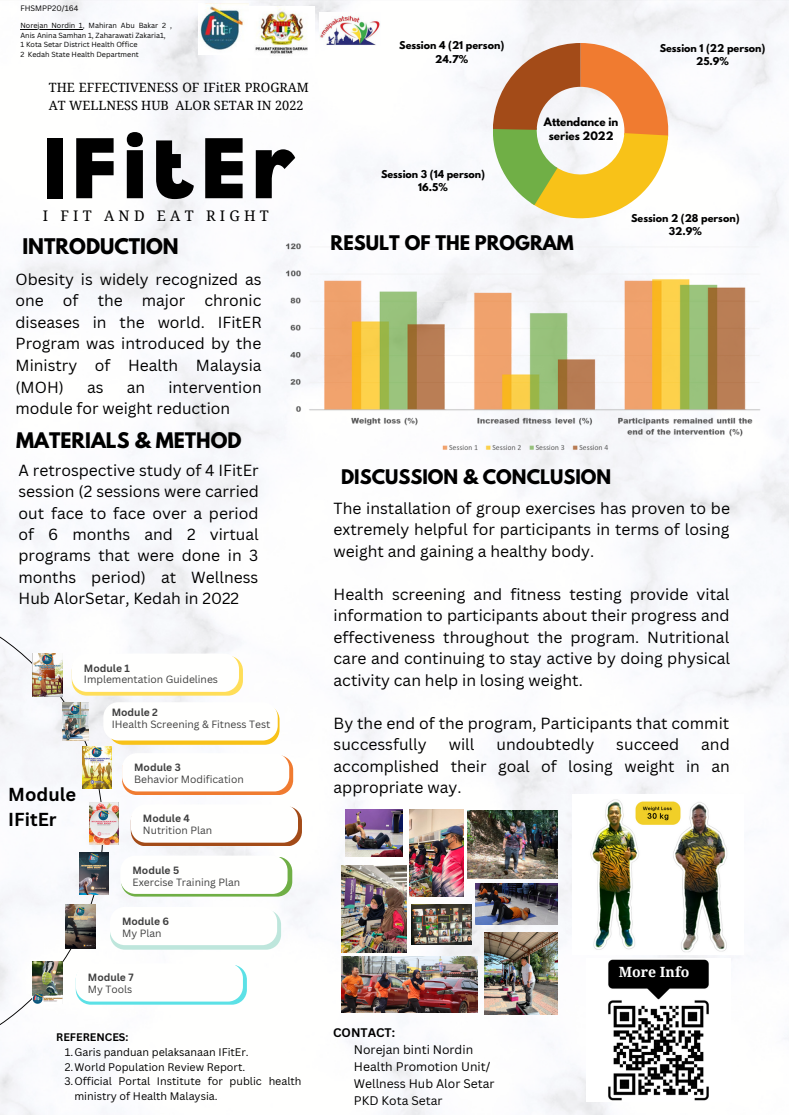
<style>
.page{position:relative;width:789px;height:1115px;background:#fff}
.page>*{position:absolute;margin:0;border:0;box-sizing:border-box;transform-origin:0 0}
.t1{font:900 semi-condensed 84px "Bernoru";letter-spacing:.075em;color:#000}
.t2{font:700 19.12px "League Spartan";color:#000}
.t3{font:700 19px "League Spartan";color:#000}
.t4{font:700 18.25px/25.4px "Canva Sans";color:#000}
.t5{font:700 17.88px "League Spartan";color:#000}
.t6{font:15.62px/21.5px "Canva Sans";color:#000;text-align:justify}
.t7{font:14.62px "Noto Serif";letter-spacing:.29em;color:#000}
.t8{font:700 14.12px "Noto Serif";color:#fff}
.t9{font:12.75px/17.9px "Noto Serif";color:#000}
.t10{font:12.12px "Canva Sans";color:#000}
.t11{font:700 12.12px "Canva Sans";color:#000}
.t12{font:10.75px/15px "Canva Sans";color:#000}
.t13{font:700 10.75px "Canva Sans";color:#000}
.t14{font:700 10.38px/13.8px "League Spartan";color:#000;text-align:center}
.t15{font:10.25px "Canva Sans";color:#404040}
.t16{font:700 10.25px "Canva Sans";color:#404040}
.t17{font:700 9.62px "League Spartan";color:#000}
.t18{font:7.62px "Canva Sans";color:#000}
.t19{font:7.25px/9.6px "Canva Sans";color:#000}
</style>
<div class="page">
<img style="left:0;top:0;width:788px;height:1115px">
<svg style="left:493px;top:43px;width:175px;height:175px"></svg>
<img style="left:341px;top:956px;width:136px;height:57px">
<img style="left:341px;top:866px;width:65px;height:86px">
<img style="left:409px;top:810px;width:55px;height:86px">
<img style="left:345px;top:810px;width:57px;height:47px">
<img style="left:411px;top:904px;width:60px;height:40px">
<img style="left:233px;top:7px;width:81px;height:51px">
<img style="left:587px;top:958px;width:143px;height:144px">
<img style="left:475px;top:883px;width:82px;height:42px">
<img style="left:484px;top:933px;width:73px;height:81px">
<svg style="left:0;top:596px;width:103px;height:469px"></svg>
<svg style="left:72px;top:653px;width:171px;height:42px"></svg>
<img style="left:33px;top:654px;width:30px;height:42px">
<img style="left:89px;top:802px;width:29px;height:43px">
<img style="left:33px;top:961px;width:30px;height:42px">
<img style="left:62px;top:703px;width:27px;height:37px">
<img style="left:79px;top:853px;width:29px;height:41px">
<img style="left:83px;top:746px;width:29px;height:43px">
<img style="left:65px;top:904px;width:30px;height:44px">
<svg style="left:103px;top:702px;width:176px;height:43px"></svg>
<svg style="left:122px;top:753px;width:171px;height:42px"></svg>
<svg style="left:131px;top:804px;width:171px;height:42px"></svg>
<svg style="left:120px;top:855px;width:172px;height:41px"></svg>
<svg style="left:110px;top:907px;width:171px;height:42px"></svg>
<svg style="left:76px;top:963px;width:171px;height:41px"></svg>
<img style="left:468px;top:811px;width:89px;height:67px">
<img style="left:573px;top:795px;width:170px;height:159px">
<img style="left:199px;top:4px;width:49px;height:50px">
<img style="left:319px;top:13px;width:61px;height:32px">
<img style="left:282px;top:238px;width:483px;height:220px">
<hr style="left:20px;top:29px;width:63px;height:1px;background:#000">
<p class="t18" style="left:20px;top:3px;width:59px">FHSMPP20/164</p>
<p class="t19" style="left:20px;top:21px;width:153px">Norejan Nordin 1, Mahiran Abu Bakar 2 ,<br>Anis Anina Samhan 1, Zaharawati Zakaria1,</p>
<p class="t19" style="left:20px;top:40px;width:119px">1 Kota Setar District Health Office</p>
<p class="t19" style="left:20px;top:49px;width:120px">2 Kedah State Health Department</p>
<p class="t9" style="left:49px;top:78px;width:261px">THE EFFECTIVENESS OF IFitER PROGRAM<br>AT WELLNESS HUB ALOR SETAR IN 2022</p>
<p class="t1" style="left:44px;top:120px;width:254px">IFitEr</p>
<p class="t7" style="left:43px;top:206px;width:227px">I FIT AND EAT RIGHT</p>
<p class="t2" style="left:22px;top:237px;width:158px">INTRODUCTION</p>
<p class="t6" style="left:16px;top:268px;width:248px">Obesity is widely recognized as one of the major chronic diseases in the world. IFitER Program was introduced by the Ministry of Health Malaysia (MOH)</p>
<p class="t6" style="left:16px;top:376px;width:248px;text-indent:153px">intervention module for weight reduction</p>
<p class="t6" style="left:87px;top:376px;width:18px">as</p>
<p class="t6" style="left:127px;top:376px;width:20px">an</p>
<p class="t3" style="left:16px;top:431px;width:227px">MATERIALS &amp; METHOD</p>
<p class="t6" style="left:18px;top:459px;width:242px">A retrospective study of 4 IFitEr session (2 sessions were carried out face to face over a period of 6 months and 2 virtual programs that were done in 3 months period) at Wellness Hub AlorSetar, Kedah in 2022</p>
<p class="t4" style="left:8px;top:781px;width:69px">Module<br>IFitEr</p>
<p class="t16" style="left:84px;top:660px;width:47px">Module 1</p>
<p class="t15" style="left:84px;top:672px;width:136px">Implementation Guidelines</p>
<p class="t16" style="left:112px;top:705px;width:48px">Module 2</p>
<p class="t15" style="left:112px;top:717px;width:160px">IHealth Screening &amp; Fitness Test</p>
<p class="t16" style="left:134px;top:760px;width:48px">Module 3</p>
<p class="t15" style="left:134px;top:772px;width:111px">Behavior Modification</p>
<p class="t16" style="left:143px;top:811px;width:48px">Module 4</p>
<p class="t15" style="left:143px;top:823px;width:71px">Nutrition Plan</p>
<p class="t16" style="left:132px;top:862px;width:48px">Module 5</p>
<p class="t15" style="left:132px;top:874px;width:109px">Exercise Training Plan</p>
<p class="t16" style="left:122px;top:914px;width:49px">Module 6</p>
<p class="t15" style="left:122px;top:926px;width:41px">My Plan</p>
<p class="t16" style="left:88px;top:970px;width:47px">Module 7</p>
<p class="t15" style="left:88px;top:982px;width:46px">My Tools</p>
<p class="t17" style="left:399px;top:41px;width:106px">Session 4 (21 person)</p>
<p class="t17" style="left:435px;top:54px;width:34px">24.7%</p>
<p class="t17" style="left:659px;top:43px;width:107px">Session 1 (22 person)</p>
<p class="t17" style="left:696px;top:57px;width:34px">25.9%</p>
<p class="t17" style="left:381px;top:169px;width:106px">Session 3 (14 person)</p>
<p class="t17" style="left:418px;top:182px;width:31px">16.5%</p>
<p class="t14" style="left:544px;top:116px;width:76px">Attendance in series 2022</p>
<p class="t5" style="left:330px;top:233px;width:245px">RESULT OF THE PROGRAM</p>
<p class="t17" style="left:631px;top:213px;width:110px">Session 2 (28 person)</p>
<p class="t17" style="left:668px;top:226px;width:34px">32.9%</p>
<p class="t5" style="left:341px;top:467px;width:271px">DISCUSSION &amp; CONCLUSION</p>
<p class="t6" style="left:333px;top:497px;width:398px">The installation of group exercises has proven to be extremely helpful for participants in terms of losing weight and gaining a healthy body.</p>
<p class="t6" style="left:333px;top:583px;width:398px">Health screening and fitness testing provide vital information to participants about their progress and effectiveness throughout the program. Nutritional care and continuing to stay active by doing physical activity can help in losing weight.</p>
<p class="t6" style="left:333px;top:712px;width:397px">By the end of the program, Participants that commit successfully</p>
<p class="t6" style="left:333px;top:733px;width:398px;text-indent:367px">and accomplished their goal of losing weight in an appropriate way.</p>
<p class="t6" style="left:448px;top:733px;width:27px">will</p>
<p class="t6" style="left:496px;top:733px;width:99px">undoubtedly</p>
<p class="t6" style="left:616px;top:733px;width:64px">succeed</p>
<p class="t8" style="left:618px;top:961px;width:72px">More Info</p>
<p class="t13" style="left:56px;top:1029px;width:74px">REFERENCES:</p>
<p class="t11" style="left:333px;top:1024px;width:63px">CONTACT:</p>
<p class="t10" style="left:354px;top:1041px;width:121px">Norejan binti Nordin</p>
<p class="t10" style="left:354px;top:1058px;width:138px">Health Promotion Unit/</p>
<p class="t10" style="left:354px;top:1075px;width:142px">Wellness Hub Alor Setar</p>
<p class="t10" style="left:354px;top:1092px;width:90px">PKD Kota Setar</p>
<p class="t12" style="left:65px;top:1044px;width:185px">1.Garis panduan pelaksanaan IFitEr.</p>
<p class="t12" style="left:65px;top:1059px;width:182px">2.World Population Review Report.</p>
<p class="t12" style="left:74px;top:1073px;width:228px;text-indent:-10px">3.Official Portal Institute for public health ministry of Health Malaysia.</p>
</div>
